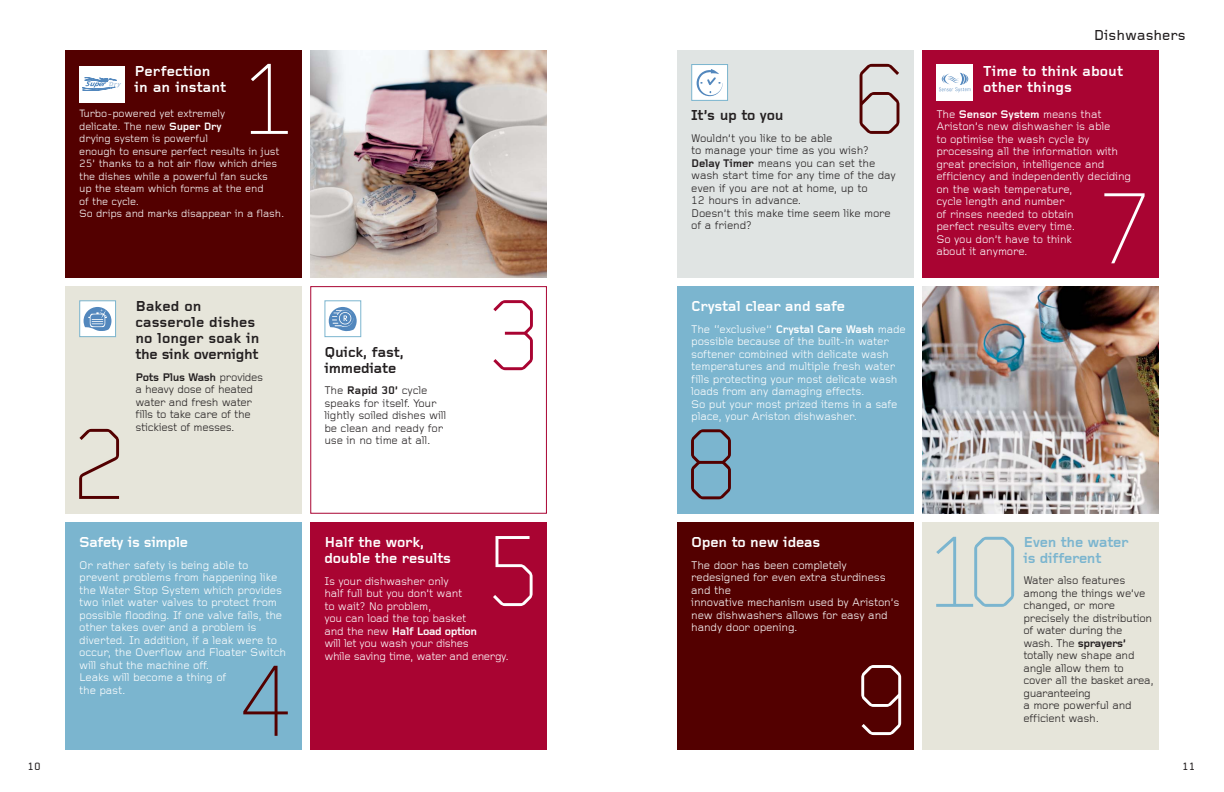
<style>
.page{position:relative;width:1224px;height:792px;background:#fff}
.page>*{position:absolute;margin:0;border:0;box-sizing:border-box;transform-origin:0 0}
.t1{font:300 105px "Foundry Gridnik";color:#530000}
.t2{font:300 105px "Foundry Gridnik";color:#fff}
.t3{font:300 105px "Foundry Gridnik";color:#7bb5cf}
.t4{font:300 105px "Foundry Gridnik";color:#a90432}
.t5{font:700 15px/16px "Foundry Gridnik";letter-spacing:-.02em;color:#fff}
.t6{font:700 15px/16px "Foundry Gridnik";color:#231f20}
.t7{font:700 15px/16px "Foundry Gridnik";color:#fff}
.t8{font:700 15px/16px "Foundry Gridnik";letter-spacing:-.02em;color:#231f20}
.t9{font:700 15px/16px "Foundry Gridnik";letter-spacing:-.025em;color:#7bb5cf}
.t10{font:500 15px "Foundry Gridnik";color:#231f20}
.t11{font:11.5px/12.5px "Foundry Gridnik";letter-spacing:-.02em;color:#fff}
.t12{font:11.5px/12.5px "Foundry Gridnik";letter-spacing:-.025em;color:#231f20}
.t13{font:11px/12.5px "Foundry Gridnik";letter-spacing:-.02em;color:#fff}
.t14{font:500 11px "Foundry Gridnik";color:#231f20}
.s1{font-weight:700}
</style>
<div class="page">
<div style="left:677px;top:522px;width:237px;height:228px;background:#530000"></div>
<div style="left:677px;top:286px;width:237px;height:228px;background:#7bb5cf"></div>
<div style="left:922px;top:50px;width:237px;height:227px;background:#a90432"></div>
<div style="left:677px;top:50px;width:237px;height:227px;background:#e0e4e3"></div>
<img style="left:922px;top:286px;width:237px;height:228px">
<div style="left:922px;top:522px;width:237px;height:228px;background:#e6e5da"></div>
<div style="left:692px;top:65px;width:35px;height:35px;background:#fff"></div>
<svg style="left:697px;top:69px;width:26px;height:27px"></svg>
<div style="left:691px;top:64px;width:37px;height:37px;border:1px solid #7bb5cf"></div>
<div style="left:936px;top:64px;width:37px;height:37px;background:#fff"></div>
<svg style="left:939px;top:73px;width:32px;height:19px"></svg>
<div style="left:65px;top:522px;width:237px;height:228px;background:#7bb5cf"></div>
<div style="left:65px;top:286px;width:237px;height:228px;background:#e6e5da"></div>
<img style="left:310px;top:50px;width:237px;height:227px">
<div style="left:65px;top:50px;width:237px;height:227px;background:#530000"></div>
<div style="left:310px;top:286px;width:237px;height:228px;border:1px solid #a90432"></div>
<div style="left:310px;top:522px;width:237px;height:228px;background:#a90432"></div>
<svg style="left:329px;top:307px;width:28px;height:24px"></svg>
<div style="left:324px;top:300px;width:37px;height:37px;border:1px solid #7bb5cf"></div>
<div style="left:80px;top:301px;width:35px;height:35px;background:#fff"></div>
<svg style="left:84px;top:307px;width:27px;height:24px"></svg>
<div style="left:79px;top:300px;width:37px;height:37px;border:1px solid #7bb5cf"></div>
<div style="left:79px;top:66px;width:46px;height:36px;background:#fff"></div>
<svg style="left:82px;top:77px;width:39px;height:14px"></svg>
<h2 class="t7" style="left:135px;top:65px;width:93px">Perfection in an instant</h2>
<h1 class="t2" style="left:240px;top:64px;width:61px">1</h1>
<p class="t13" style="left:79px;top:109px;width:207px">Turbo-powered yet extremely<br>delicate. The new <span class="s1">Super Dry<br></span>drying system is powerful<br>enough to ensure perfect results in just<br>25’ thanks to a hot air flow which dries the dishes while a powerful fan sucks<br>up the steam which forms at the end<br>of the cycle.<br>So drips and marks disappear in a flash.</p>
<h1 class="t1" style="left:70px;top:429px;width:61px">2</h1>
<h2 class="t6" style="left:135px;top:300px;width:126px">Baked on casserole dishes no longer soak in the sink overnight</h2>
<p class="t12" style="left:135px;top:372px;width:129px"><span class="s1">Pots Plus Wash</span> provides a heavy dose of heated water and fresh water fills to take care of the stickiest of messes.</p>
<h2 class="t5" style="left:79px;top:536px;width:111px">Safety is simple</h2>
<p class="t11" style="left:79px;top:560px;width:208px">Or rather safety is being able to prevent problems from happening like the Water Stop System which provides two inlet water valves to protect from possible flooding. If one valve fails, the other takes over and a problem is diverted. In addition, if a leak were to occur, the Overflow and Floater Switch will shut the machine off.<br>Leaks will become a thing of<br>the past.</p>
<h1 class="t1" style="left:238px;top:666px;width:61px">4</h1>
<h2 class="t8" style="left:324px;top:345px;width:81px">Quick, fast, immediate</h2>
<p class="t12" style="left:324px;top:385px;width:124px">The <span class="s1">Rapid 30’</span> cycle speaks for itself. Your lightly soiled dishes will be clean and ready for use in no time at all.</p>
<h1 class="t4" style="left:483px;top:301px;width:61px">3</h1>
<h1 class="t2" style="left:483px;top:536px;width:61px">5</h1>
<h2 class="t5" style="left:324px;top:536px;width:128px">Half the work, double the results</h2>
<p class="t11" style="left:324px;top:576px;width:186px">Is your dishwasher only<br>half full but you don’t want<br>to wait? No problem,<br>you can load the top basket<br>and the new <span class="s1">Half Load option<br></span>will let you wash your dishes<br>while saving time, water and energy.</p>
<h1 class="t1" style="left:850px;top:64px;width:61px">6</h1>
<h2 class="t8" style="left:691px;top:109px;width:94px">It’s up to you</h2>
<p class="t12" style="left:691px;top:133px;width:206px">Wouldn’t you like to be able<br>to manage your time as you wish?<br><span class="s1">Delay Timer</span> means you can set the wash start time for any time of the day even if you are not at home, up to<br>12 hours in advance.<br>Doesn’t this make time seem like more of a friend?</p>
<h2 class="t5" style="left:691px;top:300px;width:156px">Crystal clear and safe</h2>
<p class="t11" style="left:691px;top:324px;width:216px">The “exclusive” <span class="s1">Crystal Care Wash</span> made possible because of the built-in water softener combined with delicate wash temperatures and multiple fresh water fills protecting your most delicate wash loads from any damaging effects.<br>So put your most prized items in a safe place, your Ariston dishwasher.</p>
<h1 class="t1" style="left:681px;top:430px;width:61px">8</h1>
<h2 class="t5" style="left:691px;top:536px;width:131px">Open to new ideas</h2>
<p class="t11" style="left:691px;top:560px;width:210px">The door has been completely redesigned for even extra sturdiness and the<br>innovative mechanism used by Ariston’s new dishwashers allows for easy and handy door opening.</p>
<h1 class="t2" style="left:852px;top:665px;width:61px">9</h1>
<h2 class="t10" style="left:1094px;top:30px;width:94px">Dishwashers</h2>
<h2 class="t7" style="left:983px;top:65px;width:141px">Time to think about other things</h2>
<p class="t11" style="left:936px;top:109px;width:196px">The <span class="s1">Sensor System</span> means that<br>Ariston’s new dishwasher is able<br>to optimise the wash cycle by processing all the information with great precision, intelligence and efficiency and independently deciding on the wash temperature,<br>cycle length and number<br>of rinses needed to obtain<br>perfect results every time.<br>So you don’t have to think<br>about it anymore.</p>
<h1 class="t2" style="left:1095px;top:194px;width:61px">7</h1>
<h1 class="t3" style="left:925px;top:537px;width:100px">10</h1>
<h2 class="t9" style="left:1024px;top:536px;width:107px">Even the water is different</h2>
<p class="t12" style="left:1024px;top:576px;width:132px">Water also features among the things we’ve changed, or more precisely the distribution of water during the wash. The <span class="s1">sprayers’ </span>totally new shape and angle allow them to cover all the basket area, guaranteeing<br>a more powerful and efficient wash.</p>
<p class="t14" style="left:27px;top:762px;width:15px">10</p>
<p class="t14" style="left:1182px;top:762px;width:15px">11</p>
</div>
